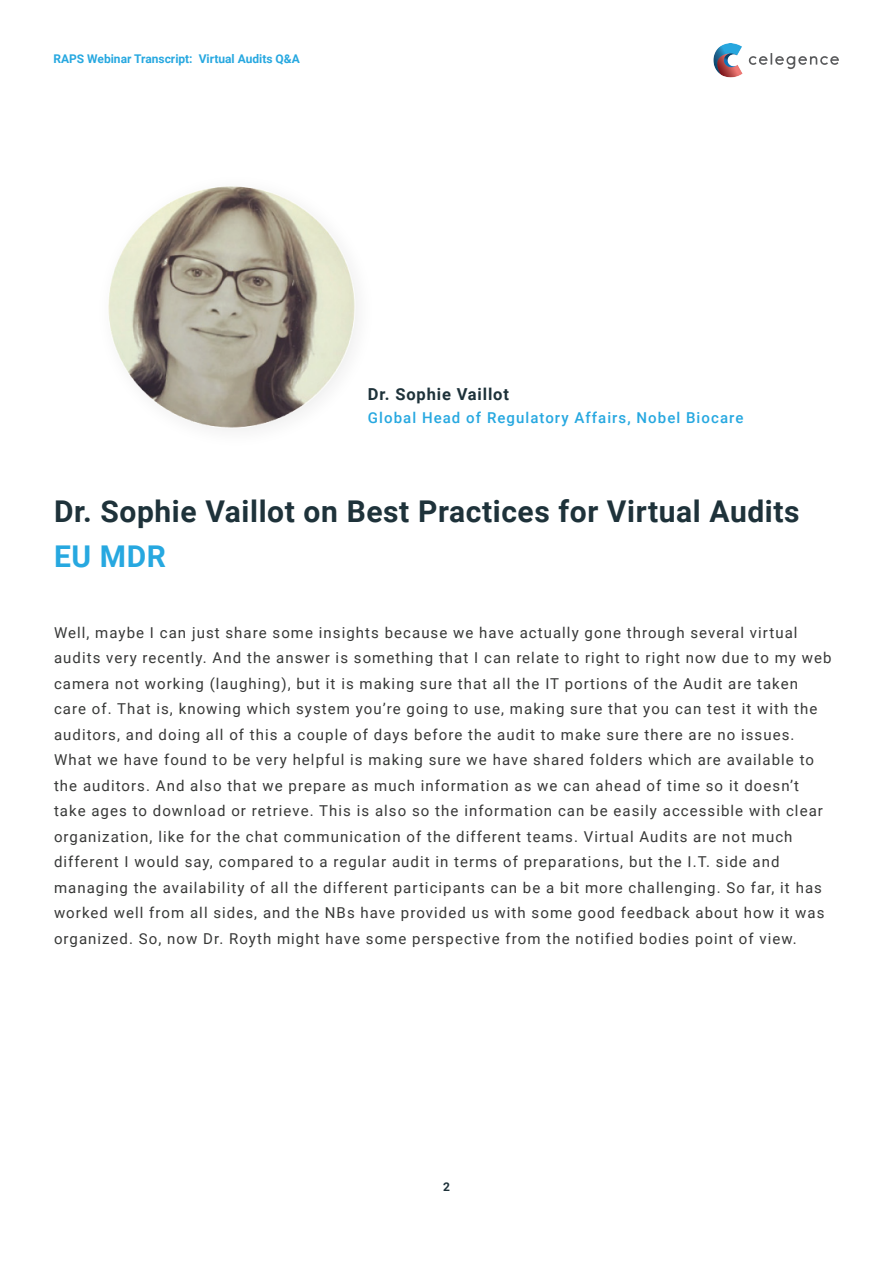
<style>
.page{position:relative;width:893px;height:1263px;background:#fff}
.page>*{position:absolute;margin:0;border:0;box-sizing:border-box;transform-origin:0 0}
.t1{font:700 30px "Roboto";letter-spacing:.02em;color:#1e323a}
.t2{font:700 30px "Roboto";color:#27a8e0}
.t3{font:700 16.5px "Roboto";letter-spacing:.05em;color:#1e323a}
.t4{font:15px/25.5px "Roboto";letter-spacing:.07em;color:#373837}
.t5{font:500 15px "Roboto";letter-spacing:.07em;color:#27a8e0}
.t6{font:700 12px "Roboto";color:#27a8e0}
.t7{font:700 12px "Roboto";color:#1e323a}
</style>
<div class="page">
<svg style="left:749px;top:53px;width:90px;height:16px"></svg>
<img style="left:713px;top:43px;width:36px;height:34px">
<img style="left:106px;top:184px;width:250px;height:245px;border-radius:117px">
<p class="t6" style="left:53px;top:50px;width:248px">RAPS Webinar Transcript: Virtual Audits Q&amp;A</p>
<p class="t3" style="left:368px;top:383px;width:142px">Dr. Sophie Vaillot</p>
<p class="t5" style="left:368px;top:407px;width:377px">Global Head of Regulatory Affairs, Nobel Biocare</p>
<h1 class="t1" style="left:54px;top:490px;width:747px">Dr. Sophie Vaillot on Best Practices for Virtual Audits</h1>
<h1 class="t2" style="left:54px;top:535px;width:114px">EU MDR</h1>
<p class="t4" style="left:54px;top:619px;width:779px">Well, maybe I can just share some insights because we have actually gone through several virtual audits very recently. And the answer is something that I can relate to right to right now due to my web camera not working (laughing), but it is making sure that all the IT portions of the Audit are taken care of. That is, knowing which system you’re going to use, making sure that you can test it with the auditors, and doing all of this a couple of days before the audit to make sure there are no issues.<br>What we have found to be very helpful is making sure we have shared folders which are available to the auditors. And also that we prepare as much information as we can ahead of time so it doesn’t take ages to download or retrieve. This is also so the information can be easily accessible with clear organization, like for the chat communication of the different teams. Virtual Audits are not much different I would say, compared to a regular audit in terms of preparations, but the I.T. side and managing the availability of all the different participants can be a bit more challenging. So far, it has worked well from all sides, and the NBs have provided us with some good feedback about how it was organized. So, now Dr. Royth might have some perspective from the notified bodies point of view.</p>
<p class="t7" style="left:443px;top:1178px;width:8px">2</p>
</div>
